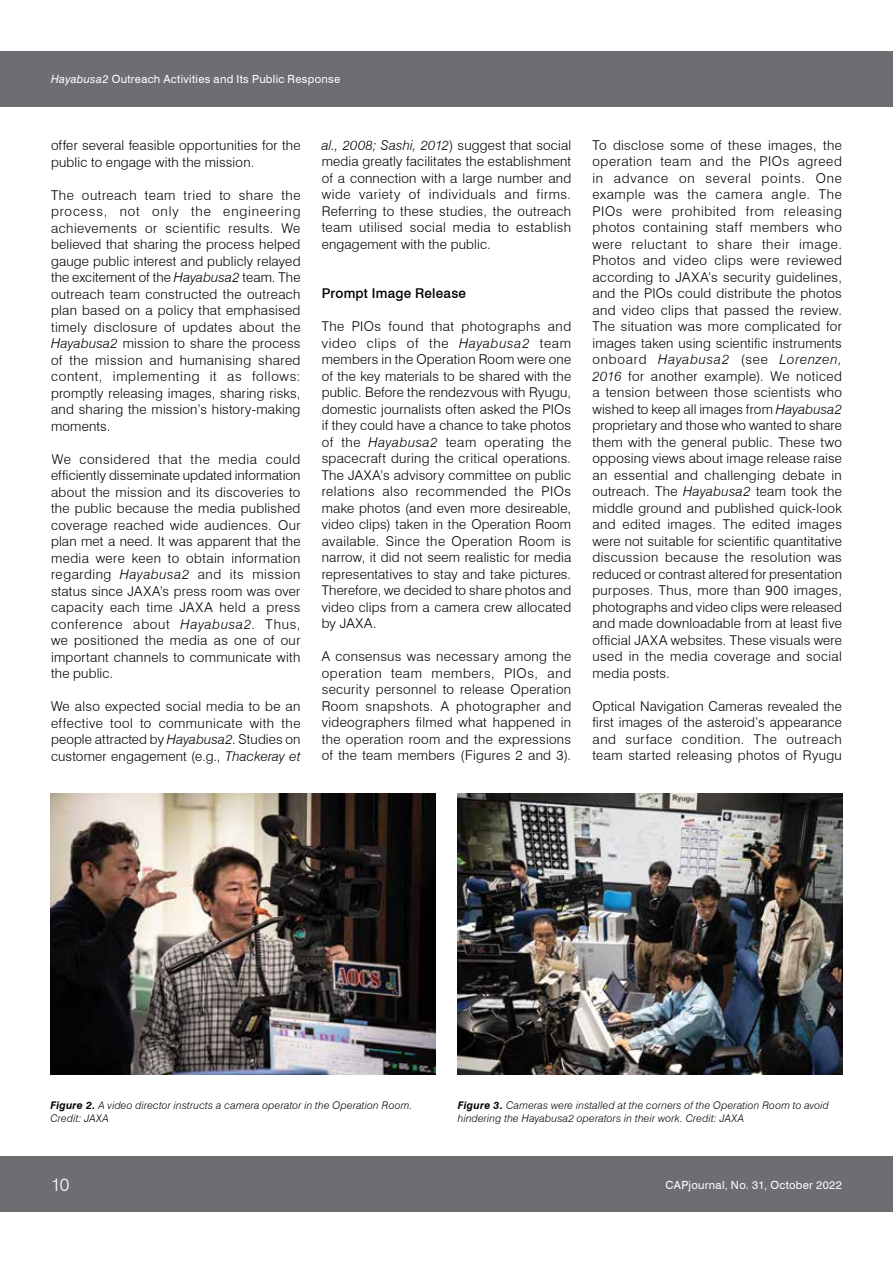
<style>
.page{position:relative;width:893px;height:1263px;background:#fff}
.page>*{position:absolute;margin:0;border:0;box-sizing:border-box;transform-origin:0 0}
.t1{font:300 18px "Swiss 721 BT";color:#fff}
.t2{font:300 13.5px/16.5px "Swiss 721 BT";letter-spacing:.015em;color:#000;text-align:justify}
.t3{font:500 13.5px "Swiss 721 BT";letter-spacing:.015em;color:#000}
.t4{font:11.25px "Swiss 721 BT";letter-spacing:.025em;color:#fff}
.t5{font:italic 300 10.5px/13.5px "Swiss 721 BT";letter-spacing:.02em;color:#000}
.s1{font-style:italic}
.s2{font-weight:700}
</style>
<div class="page">
<div style="left:0;top:51px;width:893px;height:55px;background:#6d6e71"></div>
<div style="left:0;top:1157px;width:893px;height:55px;background:#6d6e71"></div>
<img style="left:50px;top:794px;width:385px;height:280px">
<img style="left:458px;top:794px;width:384px;height:280px">
<p class="t4" style="left:51px;top:72px;width:291px"><span class="s1">Hayabusa2</span> Outreach Activities and Its Public Response</p>
<p class="t2" style="left:51px;top:137px;width:251px">offer several feasible opportunities for the public to engage with the mission.</p>
<p class="t2" style="left:51px;top:186px;width:251px">The outreach team tried to share the process, not only the engineering achievements or scientific results. We believed that sharing the process helped gauge public interest and publicly relayed the excitement of the <span class="s1">Hayabusa2</span> team. The outreach team constructed the outreach plan based on a policy that emphasised timely disclosure of updates about the <span class="s1">Hayabusa2</span> mission to share the process of the mission and humanising shared content, implementing it as follows: promptly releasing images, sharing risks, and sharing the mission’s history-making moments.</p>
<p class="t2" style="left:51px;top:450px;width:251px">We considered that the media could efficiently disseminate updated information about the mission and its discoveries to the public because the media published coverage reached wide audiences. Our plan met a need. It was apparent that the media were keen to obtain information regarding <span class="s1">Hayabusa2</span> and its mission status since JAXA’s press room was over capacity each time JAXA held a press conference about <span class="s1">Hayabusa2</span>. Thus, we positioned the media as one of our important channels to communicate with the public.</p>
<p class="t2" style="left:51px;top:698px;width:251px">We also expected social media to be an effective tool to communicate with the people attracted by <span class="s1">Hayabusa2</span>. Studies on customer engagement (e.g., <span class="s1">Thackeray et</span></p>
<p class="t2" style="left:322px;top:137px;width:251px"><span class="s1">al., 2008; Sashi, 2012</span>) suggest that social media greatly facilitates the establishment of a connection with a large number and wide variety of individuals and firms.<br>Referring to these studies, the outreach team utilised social media to establish engagement with the public.</p>
<p class="t3" style="left:322px;top:285px;width:146px">Prompt Image Release</p>
<p class="t2" style="left:322px;top:318px;width:251px">The PIOs found that photographs and video clips of the <span class="s1">Hayabusa2</span> team members in the Operation Room were one of the key materials to be shared with the public. Before the rendezvous with Ryugu, domestic journalists often asked the PIOs if they could have a chance to take photos of the <span class="s1">Hayabusa2</span> team operating the spacecraft during the critical operations.<br>The JAXA’s advisory committee on public relations also recommended the PIOs make photos (and even more desireable, video clips) taken in the Operation Room available. Since the Operation Room is narrow, it did not seem realistic for media representatives to stay and take pictures.<br>Therefore, we decided to share photos and video clips from a camera crew allocated by JAXA.</p>
<p class="t2" style="left:322px;top:648px;width:251px">A consensus was necessary among the operation team members, PIOs, and security personnel to release Operation Room snapshots. A photographer and videographers filmed what happened in the operation room and the expressions of the team members (Figures 2 and 3).</p>
<p class="t2" style="left:592px;top:137px;width:251px">To disclose some of these images, the operation team and the PIOs agreed in advance on several points. One example was the camera angle. The PIOs were prohibited from releasing photos containing staff members who were reluctant to share their image.<br>Photos and video clips were reviewed according to JAXA’s security guidelines, and the PIOs could distribute the photos and video clips that passed the review.<br>The situation was more complicated for images taken using scientific instruments onboard <span class="s1">Hayabusa2</span> (see <span class="s1">Lorenzen, 2016</span> for another example). We noticed a tension between those scientists who wished to keep all images from <span class="s1">Hayabusa2 </span>proprietary and those who wanted to share them with the general public. These two opposing views about image release raise an essential and challenging debate in outreach. The <span class="s1">Hayabusa2</span> team took the middle ground and published quick-look and edited images. The edited images were not suitable for scientific quantitative discussion because the resolution was reduced or contrast altered for presentation purposes. Thus, more than 900 images, photographs and video clips were released and made downloadable from at least five official JAXA websites. These visuals were used in the media coverage and social media posts.</p>
<p class="t2" style="left:592px;top:698px;width:251px">Optical Navigation Cameras revealed the first images of the asteroid’s appearance and surface condition. The outreach team started releasing photos of Ryugu</p>
<p class="t5" style="left:50px;top:1098px;width:363px"><span class="s2">Figure 2.</span> A video director instructs a camera operator in the Operation Room.<br>Credit: JAXA</p>
<p class="t5" style="left:458px;top:1098px;width:373px"><span class="s2">Figure 3.</span> Cameras were installed at the corners of the Operation Room to avoid hindering the Hayabusa2 operators in their work. Credit: JAXA</p>
<h1 class="t1" style="left:51px;top:1174px;width:20px">10</h1>
<p class="t4" style="left:666px;top:1178px;width:178px">CAPjournal, No. 31, October 2022</p>
</div>
